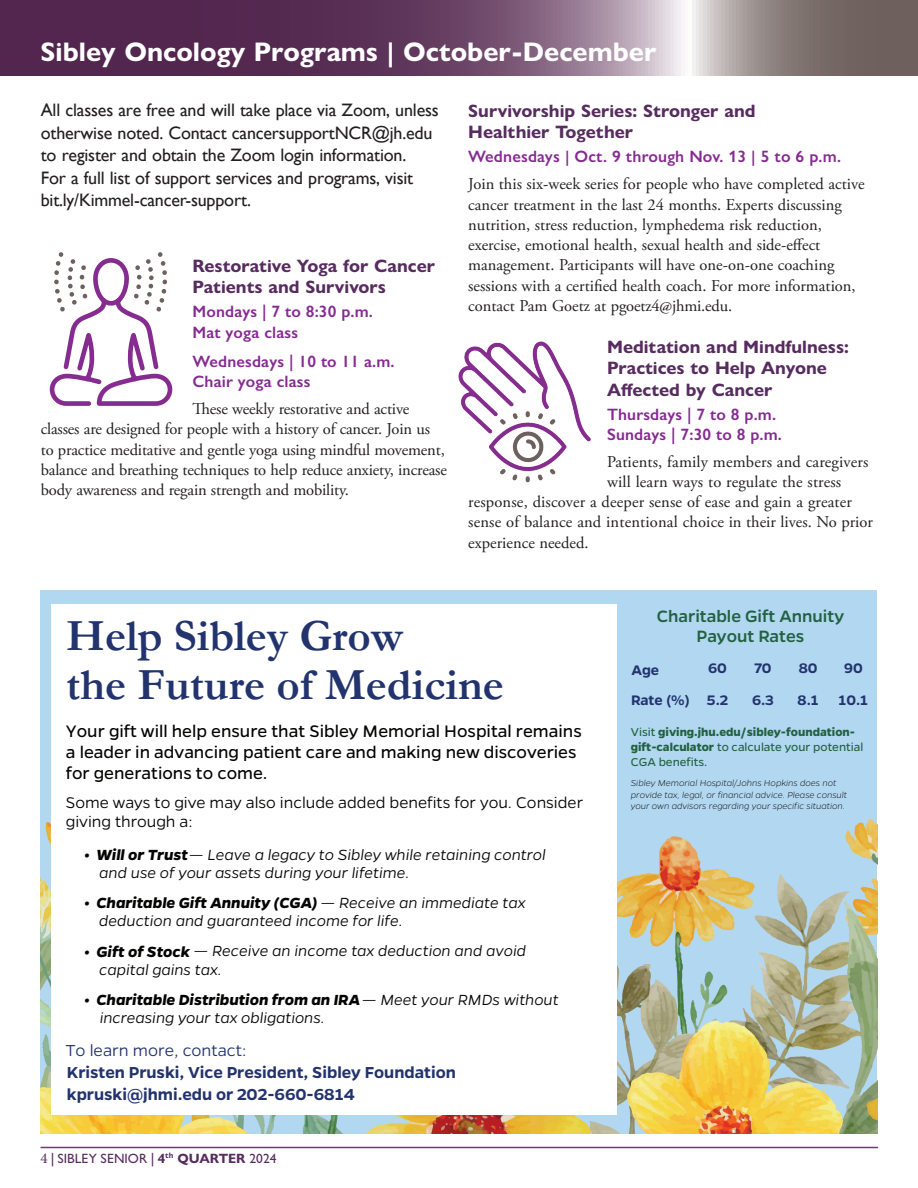
<style>
.page{position:relative;width:918px;height:1188px;background:#fff}
.page>*{position:absolute;margin:0;border:0;box-sizing:border-box;transform-origin:0 0}
.t1{font:700 45px/49.5px "Garamond";color:#22336d}
.t2{font:700 27px "Gill Sans Nova";color:#fff}
.t3{font:18.75px/20.7px "Gentona";color:#040503}
.t4{font:500 18.6px/20.2px "Gentona";color:#226140;text-align:center}
.t5{font:18px/22.5px "Gill Sans";letter-spacing:-.01em;color:#231f20}
.t6{font:700 18px/21.6px "Gill Sans Nova";color:#572c5f}
.t7{font:600 18px/21.5px "Gentona";color:#22336d}
.t8{font:300 18px "Gentona";color:#22336d}
.t9{font:300 17.4px/18.8px "Gentona";color:#040503}
.t10{font:italic 300 16.65px/18px "Gentona";color:#040503}
.t11{font:16.5px/20.2px "Adobe Garamond Pro";color:#231f20}
.t12{font:600 16.5px/20.2px "Gill Sans";letter-spacing:.01em;color:#852a91}
.t13{font:600 16.5px "Gill Sans Nova";letter-spacing:.01em;color:#852a91}
.t14{font:600 15.6px/30.5px "Gentona";color:#22336d}
.t15{font:500 13.5px "Gill Sans Nova";color:#572c5f}
.t16{font:700 12.9px/15px "Gentona";color:#226140}
.t17{font:italic 200 9.6px/11.2px "Gentona";color:#040503}
.s1{font-weight:700}
.s2{font-family:"Minion Pro";font-weight:400;font-size:15px}
.s3{font-family:"Minion Pro";font-weight:700}
.s4{font-weight:400}
</style>
<div class="page">
<svg style="left:0;top:0;width:918px;height:76px;background:#765870"></svg>
<hr style="left:40px;top:1147px;width:838px;height:1px;background:#852a91">
<svg style="left:49px;top:254px;width:124px;height:152px"></svg>
<img style="left:458px;top:341px;width:133px;height:142px">
<div style="left:40px;top:591px;width:838px;height:543px;background:#b2d7f1"></div>
<img style="left:40px;top:792px;width:838px;height:342px">
<div style="left:51px;top:604px;width:566px;height:510px;background:#fff"></div>
<h2 class="t2" style="left:40px;top:35px;width:617px">Sibley Oncology Programs | October-December</h2>
<p class="t5" style="left:41px;top:99px;width:400px">All classes are free and will take place via Zoom, unless otherwise noted. Contact cancersupportNCR@jh.edu to register and obtain the Zoom login information.<br>For a full list of support services and programs, visit bit.ly/Kimmel-cancer-support.</p>
<p class="t6" style="left:193px;top:255px;width:244px">Restorative Yoga for Cancer<br>Patients and Survivors</p>
<p class="t12" style="left:193px;top:302px;width:182px">Mondays | 7 to 8:30 p.m.<br>Mat yoga class</p>
<p class="t12" style="left:193px;top:351px;width:204px">Wednesdays | 10 to 11 a.m.<br>Chair yoga class</p>
<p class="t11" style="left:41px;top:399px;width:408px;text-indent:152px">These weekly restorative and active classes are designed for people with a history of cancer. Join us to practice meditative and gentle yoga using mindful movement, balance and breathing techniques to help reduce anxiety, increase body awareness and regain strength and mobility.</p>
<p class="t6" style="left:468px;top:100px;width:289px">Survivorship Series: Stronger and<br>Healthier Together</p>
<p class="t13" style="left:468px;top:147px;width:374px">Wednesdays | Oct. 9 through Nov. 13 | 5 to 6 p.m.</p>
<p class="t11" style="left:468px;top:175px;width:398px">Join this six-week series for people who have completed active cancer treatment in the last 24 months. Experts discussing nutrition, stress reduction, lymphedema risk reduction, exercise, emotional health, sexual health and side-effect management. Participants will have one-on-one coaching sessions with a certified health coach. For more information, contact Pam Goetz at pgoetz4@jhmi.edu.</p>
<p class="t6" style="left:607px;top:336px;width:243px">Meditation and Mindfulness:<br>Practices to Help Anyone<br>Affected by Cancer</p>
<p class="t12" style="left:607px;top:404px;width:176px;line-height:19.8px">Thursdays | 7 to 8 p.m.<br>Sundays | 7:30 to 8 p.m.</p>
<p class="t11" style="left:607px;top:452px;width:263px">Patients, family members and caregivers</p>
<p class="t11" style="left:607px;top:472px;width:236px">will learn ways to regulate the stress</p>
<p class="t11" style="left:468px;top:492px;width:385px">response, discover a deeper sense of ease and gain a greater</p>
<p class="t11" style="left:468px;top:513px;width:406px">sense of balance and intentional choice in their lives. No prior</p>
<p class="t11" style="left:468px;top:533px;width:122px">experience needed.</p>
<h1 class="t1" style="left:66px;top:611px;width:439px">Help Sibley Grow<br>the Future of Medicine</h1>
<p class="t3" style="left:66px;top:721px;width:517px">Your gift will help ensure that Sibley Memorial Hospital remains a leader in advancing patient care and making new discoveries for generations to come.</p>
<p class="t9" style="left:66px;top:793px;width:519px">Some ways to give may also include added benefits for you. Consider giving through a:</p>
<p class="t10" style="left:99px;top:846px;width:448px;text-indent:-15px"><span class="s1">• Will or Trust</span>— Leave a legacy to Sibley while retaining control and use of your assets during your lifetime.</p>
<p class="t10" style="left:99px;top:894px;width:428px;text-indent:-15px"><span class="s1">• Charitable Gift Annuity (CGA)</span> — Receive an immediate tax deduction and guaranteed income for life.</p>
<p class="t10" style="left:99px;top:941px;width:428px;line-height:18.9px;text-indent:-15px"><span class="s1">• Gift of Stock</span> — Receive an income tax deduction and avoid capital gains tax.</p>
<p class="t10" style="left:100px;top:991px;width:460px;text-indent:-16px"><span class="s1">• Charitable Distribution from an IRA</span> — Meet your RMDs without increasing your tax obligations.</p>
<p class="t8" style="left:66px;top:1040px;width:182px">To learn more, contact:</p>
<p class="t7" style="left:67px;top:1062px;width:391px">Kristen Pruski, Vice President, Sibley Foundation kpruski@jhmi.edu or 202-660-6814</p>
<p class="t15" style="left:40px;top:1150px;width:238px"><span class="s2">4</span> <span class="s3">|</span> SIBLEY SENIOR <span class="s3">|</span> <span class="s1">4</span><sup>th</sup> <span class="s1">QUARTER</span> 2024</p>
<p class="t4" style="left:657px;top:606px;width:189px">Charitable Gift Annuity<br>Payout Rates</p>
<p class="t14" style="left:631px;top:655px;width:60px">Age<br>Rate (%)</p>
<p class="t14" style="left:708px;top:653px;width:20px">60</p>
<p class="t14" style="left:754px;top:653px;width:19px">70</p>
<p class="t14" style="left:799px;top:653px;width:20px">80</p>
<p class="t14" style="left:844px;top:653px;width:20px">90</p>
<p class="t14" style="left:707px;top:685px;width:23px">5.2</p>
<p class="t14" style="left:752px;top:685px;width:23px">6.3</p>
<p class="t14" style="left:798px;top:685px;width:23px">8.1</p>
<p class="t14" style="left:839px;top:685px;width:31px">10.1</p>
<p class="t16" style="left:631px;top:724px;width:234px"><span class="s4">Visit</span> giving.jhu.edu/sibley-foundation&shy;gift-calculator <span class="s4">to calculate your potential<br>CGA benefits.</span></p>
<p class="t17" style="left:631px;top:778px;width:218px">Sibley Memorial Hospital/Johns Hopkins does not provide tax, legal, or financial advice. Please consult your own advisors regarding your specific situation.</p>
</div>
